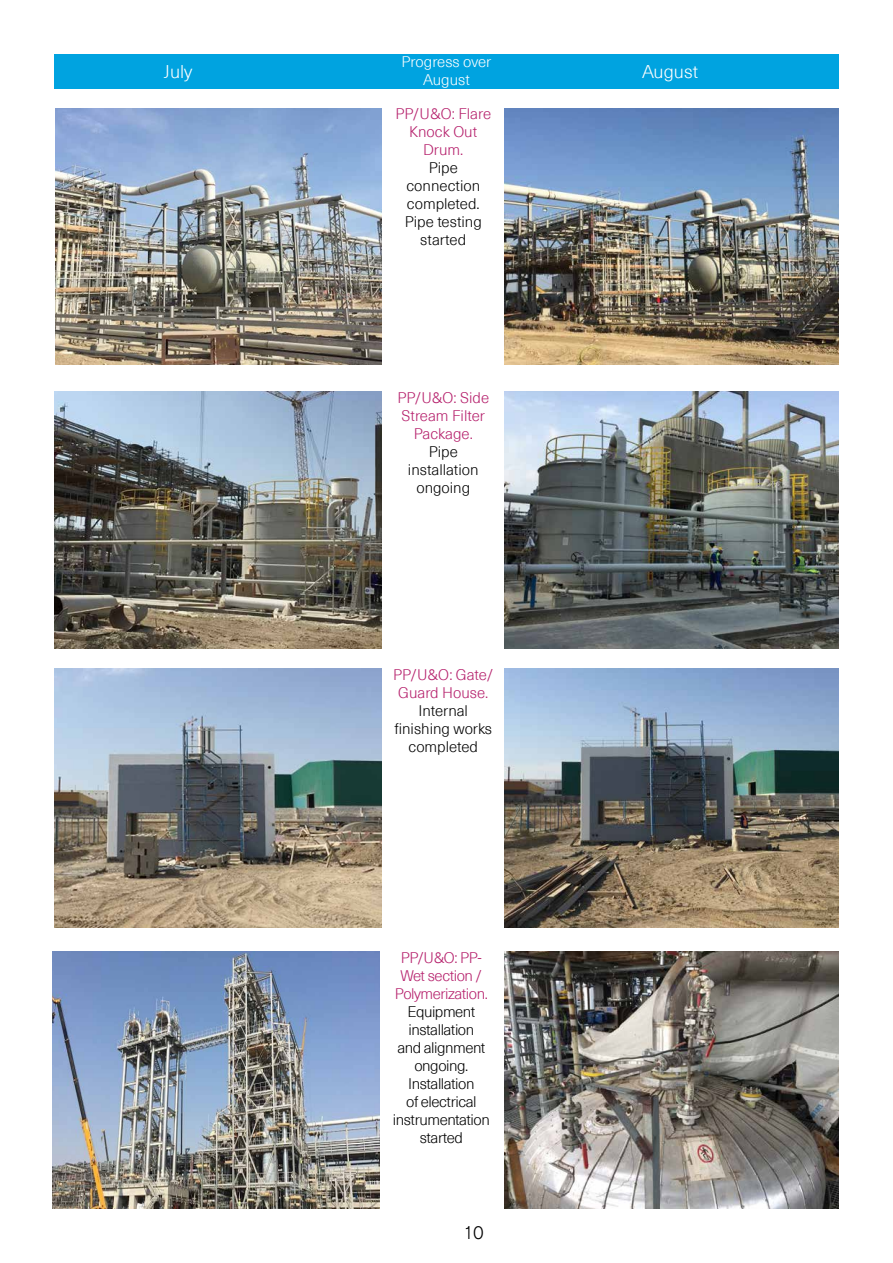
<style>
.page{position:relative;width:893px;height:1263px;background:#fff}
.page>*{position:absolute;margin:0;border:0;box-sizing:border-box;transform-origin:0 0}
.t1{font:300 18px "Neue Haas Unica W1 G";color:#fff}
.t2{font:300 18px "Akzidenz Grotesk";color:#000}
.t3{font:300 15px/18px "Neue Haas Unica W1 G";color:#000;text-align:center}
.t4{font:300 15px/18px "Neue Haas Unica W1 G";letter-spacing:-.02em;color:#000;text-align:center}
.t5{font:300 15px/18px "Neue Haas Unica W1 G";color:#b51f6b;text-align:center}
.t6{font:300 15px/18px "Neue Haas Unica W1 G";letter-spacing:-.03em;color:#b51f6b;text-align:center}
.t7{font:300 15px/18px "Neue Haas Unica W1 G";color:#fff;text-align:center}
</style>
<div class="page">
<div style="left:54px;top:54px;width:785px;height:35px;background:#00a3e0"></div>
<img style="left:505px;top:108px;width:334px;height:256px">
<img style="left:55px;top:108px;width:326px;height:256px">
<img style="left:54px;top:392px;width:327px;height:256px">
<img style="left:505px;top:392px;width:334px;height:256px">
<img style="left:54px;top:669px;width:327px;height:258px">
<img style="left:505px;top:669px;width:334px;height:258px">
<img style="left:52px;top:952px;width:327px;height:257px">
<img style="left:505px;top:952px;width:334px;height:257px">
<p class="t7" style="left:401px;top:52px;width:91px">Progress over<br>August</p>
<p class="t1" style="left:158px;top:58px;width:38px">June</p>
<p class="t1" style="left:654px;top:58px;width:30px">July</p>
<p class="t1" style="left:164px;top:58px;width:30px">July</p>
<p class="t1" style="left:642px;top:58px;width:58px">August</p>
<p class="t5" style="left:395px;top:104px;width:97px">PP/U&amp;O: Flare<br>Knock Out<br>Drum.</p>
<p class="t3" style="left:405px;top:158px;width:79px">Pipe connection completed.<br>Pipe testing started</p>
<p class="t5" style="left:397px;top:388px;width:93px">PP/U&amp;O: Side<br>Stream Filter<br>Package.</p>
<p class="t3" style="left:408px;top:442px;width:72px">Pipe installation ongoing</p>
<p class="t5" style="left:393px;top:665px;width:102px">PP/U&amp;O: Gate/<br>Guard House.</p>
<p class="t3" style="left:394px;top:701px;width:99px">Internal finishing works completed</p>
<p class="t6" style="left:395px;top:948px;width:94px">PP/U&amp;O: PP-<br>Wet section /<br>Polymerization.</p>
<p class="t4" style="left:393px;top:1002px;width:98px">Equipment installation<br>and alignment ongoing.<br>Installation<br>of electrical instrumentation started</p>
<p class="t2" style="left:463px;top:1222px;width:22px">10</p>
</div>
